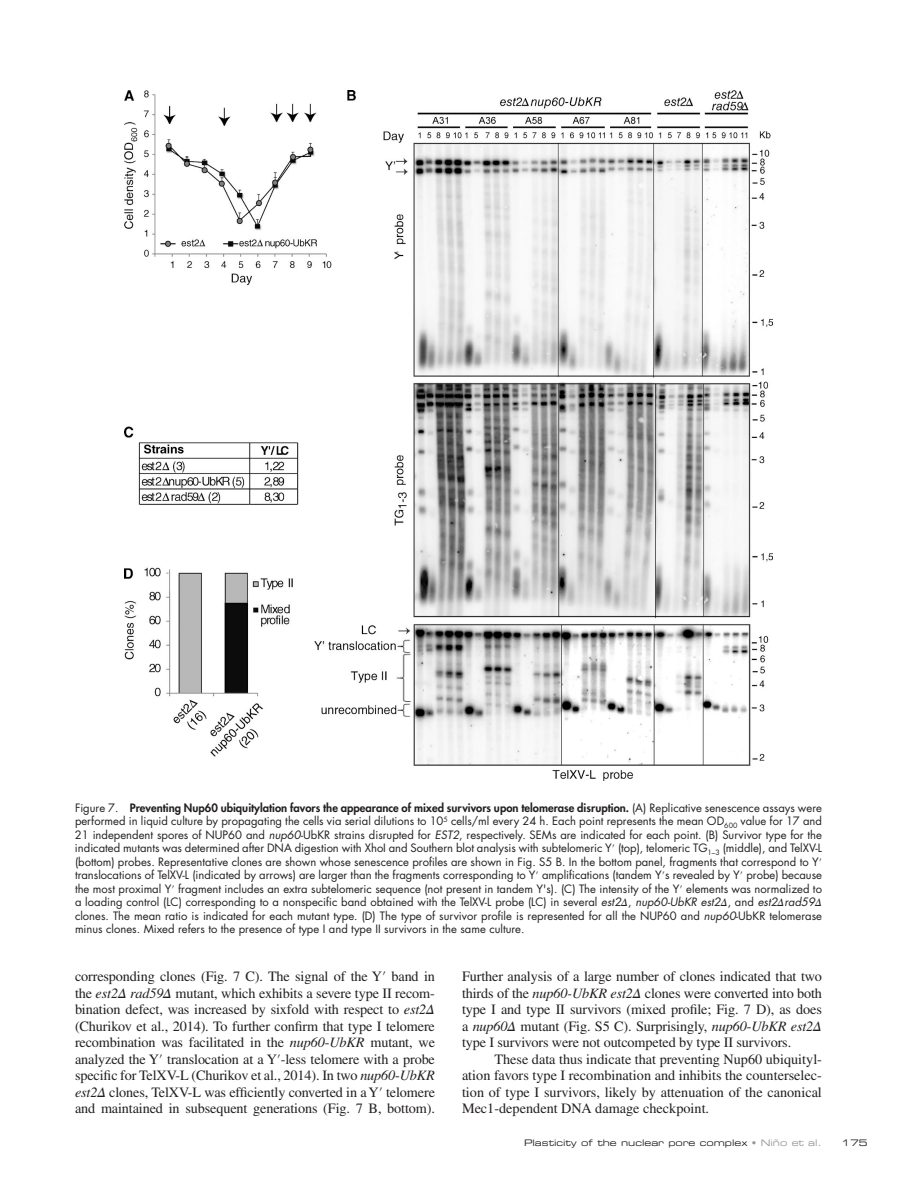
<style>
.page{position:relative;width:918px;height:1188px;background:#fff}
.page>*{position:absolute;margin:0;border:0;box-sizing:border-box;transform-origin:0 0}
.t1{font:14.25px/16.5px "Times LT Std";letter-spacing:-.01em;color:#231f20;text-align:justify}
.t2{font:11.25px/13.5px "Futura Std";color:#231f20;text-align:justify}
.t3{font:9px "Eurostile LT Std Ex 2";color:#231f20}
.s1{font-weight:800}
.s2{font-style:italic}
.s3{font-family:"STIX General"}
.s4{font-family:"STIX General";font-style:italic}
.s5{color:#949698}
</style>
<div class="page">
<img style="left:125px;top:90px;width:647px;height:690px">
<p class="t2" style="left:75px;top:801px;width:749px">Figure 7. <span class="s1">Preventing Nup60 ubiquitylation favors the appearance of mixed survivors upon telomerase disruption.</span> (A) Replicative senescence assays were performed in liquid culture by propagating the cells via serial dilutions to 10<sup>5</sup> cells/ml every 24 h. Each point represents the mean OD<sub>600</sub> value for 17 and 21 independent spores of NUP60 and <span class="s2">nup60</span>-UbKR strains disrupted for <span class="s2">EST2</span>, respectively. SEMs are indicated for each point. (B) Survivor type for the indicated mutants was determined after DNA digestion with XhoI and Southern blot analysis with subtelomeric Y<span class="s3">′</span> (top), telomeric TG<sub>1–3</sub> (middle), and TelXV-L (bottom) probes. Representative clones are shown whose senescence profiles are shown in Fig. S5 B. In the bottom panel, fragments that correspond to Y<span class="s3">′ </span>translocations of TelXV-L (indicated by arrows) are larger than the fragments corresponding to Y<span class="s3">′</span> amplifications (tandem Y<span class="s3">′</span>s revealed by Y<span class="s3">′</span> probe) because the most proximal Y<span class="s3">′</span> fragment includes an extra subtelomeric sequence (not present in tandem Y's). (C) The intensity of the Y<span class="s3">′</span> elements was normalized to a loading control (LC) corresponding to a nonspecific band obtained with the TelXV-L probe (LC) in several <span class="s2">est2</span><span class="s4">Δ</span>, <span class="s2">nup60-UbKR est2</span><span class="s4">Δ</span>, and <span class="s2">est2</span><span class="s4">Δ</span><span class="s2">rad59</span><span class="s4">Δ </span>clones. The mean ratio is indicated for each mutant type. (D) The type of survivor profile is represented for all the NUP60 and <span class="s2">nup60</span>-UbKR telomerase minus clones. Mixed refers to the presence of type I and type II survivors in the same culture.</p>
<p class="t1" style="left:75px;top:968px;width:362px">corresponding clones (Fig. 7 C). The signal of the Y<span class="s3">′</span> band in the <span class="s2">est2</span><span class="s4">Δ</span> <span class="s2">rad59</span><span class="s4">Δ</span> mutant, which exhibits a severe type II recom&shy;bination defect, was increased by sixfold with respect to <span class="s2">est2</span><span class="s4">Δ </span>(Churikov et al., 2014). To further confirm that type I telomere recombination was facilitated in the <span class="s2">nup60</span>-<span class="s2">UbKR</span> mutant, we analyzed the Y<span class="s3">′</span> translocation at a Y<span class="s3">′</span>-less telomere with a probe specific for TelXV-L (Churikov et al., 2014). In two <span class="s2">nup60</span>-<span class="s2">UbKR est2</span><span class="s4">Δ</span> clones, TelXV-L was efficiently converted in a Y<span class="s3">′</span> telomere and maintained in subsequent generations (Fig. 7 B, bottom).</p>
<p class="t1" style="left:462px;top:968px;width:362px">Further analysis of a large number of clones indicated that two thirds of the <span class="s2">nup60-UbKR est2</span><span class="s4">Δ</span> clones were converted into both type I and type II survivors (mixed profile; Fig. 7 D), as does a <span class="s2">nup60</span><span class="s4">Δ</span> mutant (Fig. S5 C). Surprisingly, <span class="s2">nup60</span>-<span class="s2">UbKR est2</span><span class="s4">Δ </span>type I survivors were not outcompeted by type II survivors.</p>
<p class="t1" style="left:462px;top:1050px;width:362px;text-indent:32px">These data thus indicate that preventing Nup60 ubiquityl&shy;ation favors type I recombination and inhibits the counterselec&shy;tion of type I survivors, likely by attenuation of the canonical Mec1-dependent DNA damage checkpoint.</p>
<p class="t3" style="left:524px;top:1136px;width:299px">Plasticity of the nuclear pore complex <span class="s5">• Niño et al.</span></p>
<p class="t3" style="left:841px;top:1136px;width:28px">175</p>
</div>
